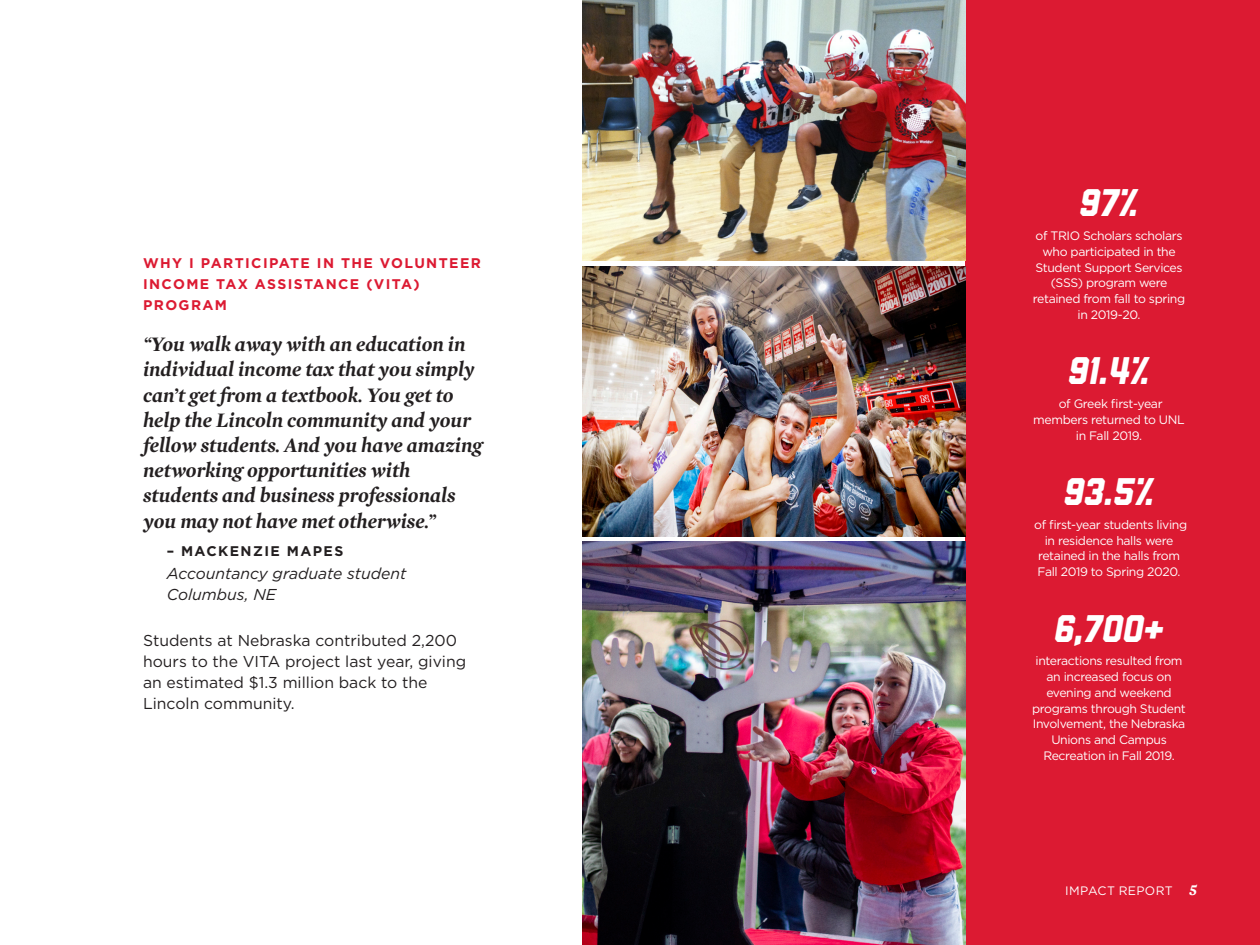
<style>
.page{position:relative;width:1260px;height:945px;background:#fff}
.page>*{position:absolute;margin:0;border:0;box-sizing:border-box;transform-origin:0 0}
.Stats_Number{font:italic 800 38.5px "Liberator";color:#fff}
.Spotlight{font:italic 700 21px/25.2px "Mercury Display";color:#231f20}
.Spotlight_Extra_Info{font:15.75px/21px "Gotham";color:#231f20}
.Source_Info{font:italic 15.75px/21px "Gotham";color:#231f20}
.Spotlight_Intro{font:700 14px/21px "Gotham";letter-spacing:.1em;color:#dc1a32}
.Source_Name{font:700 14px "Gotham";letter-spacing:.1em;color:#231f20}
.Stats_Info{font:12.25px/15.8px "Gotham";letter-spacing:-.03em;color:#fff;text-align:center}
.Stats_Info-2{font:12.25px "Gotham";letter-spacing:.03em;color:#fff}
.s1{font-family:"Mercury Text G2";font-weight:700;font-style:italic;font-size:15.75px}
</style>
<div class="page">
<div style="left:965px;top:0;width:295px;height:945px;background:#dc1a32"></div>
<img style="left:582px;top:542px;width:383px;height:403px">
<img style="left:582px;top:0;width:383px;height:261px">
<img style="left:582px;top:266px;width:383px;height:270px">
<p class="Spotlight_Intro" style="left:143px;top:253px;width:339px">WHY I PARTICIPATE IN THE VOLUNTEER<br>INCOME TAX ASSISTANCE (VITA)<br>PROGRAM</p>
<p class="Spotlight" style="left:143px;top:331px;width:341px">“You walk away with an education in individual income tax that you simply can’t get from a textbook. You get to help the Lincoln community and your fellow students. And you have amazing networking opportunities with students and business professionals you may not have met otherwise.”</p>
<p class="Source_Name" style="left:167px;top:542px;width:178px">– MACKENZIE MAPES</p>
<p class="Source_Info" style="left:167px;top:562px;width:241px">Accountancy graduate student<br>Columbus, NE</p>
<p class="Spotlight_Extra_Info" style="left:143px;top:630px;width:325px">Students at Nebraska contributed 2,200 hours to the VITA project last year, giving an estimated $1.3 million back to the Lincoln community.</p>
<p class="Stats_Number" style="left:1080px;top:182px;width:60px">97%</p>
<p class="Stats_Info" style="left:1033px;top:228px;width:154px">of TRIO Scholars scholars who participated in the<br>Student Support Services (SSS) program were retained from fall to spring in 2019-20.</p>
<p class="Stats_Number" style="left:1069px;top:350px;width:82px">91.4%</p>
<p class="Stats_Info" style="left:1033px;top:396px;width:153px">of Greek first-year members returned to UNL in Fall 2019.</p>
<p class="Stats_Number" style="left:1064px;top:471px;width:91px">93.5%</p>
<p class="Stats_Info" style="left:1034px;top:516px;width:155px">of first-year students living in residence halls were retained in the halls from<br>Fall 2019 to Spring 2020.</p>
<p class="Stats_Number" style="left:1054px;top:607px;width:111px">6,700+</p>
<p class="Stats_Info" style="left:1032px;top:653px;width:155px">interactions resulted from an increased focus on evening and weekend programs through Student<br>Involvement, the Nebraska<br>Unions and Campus<br>Recreation in Fall 2019.</p>
<p class="Stats_Info-2" style="left:1065px;top:882px;width:133px">IMPACT REPORT <span class="s1">5</span></p>
</div>
